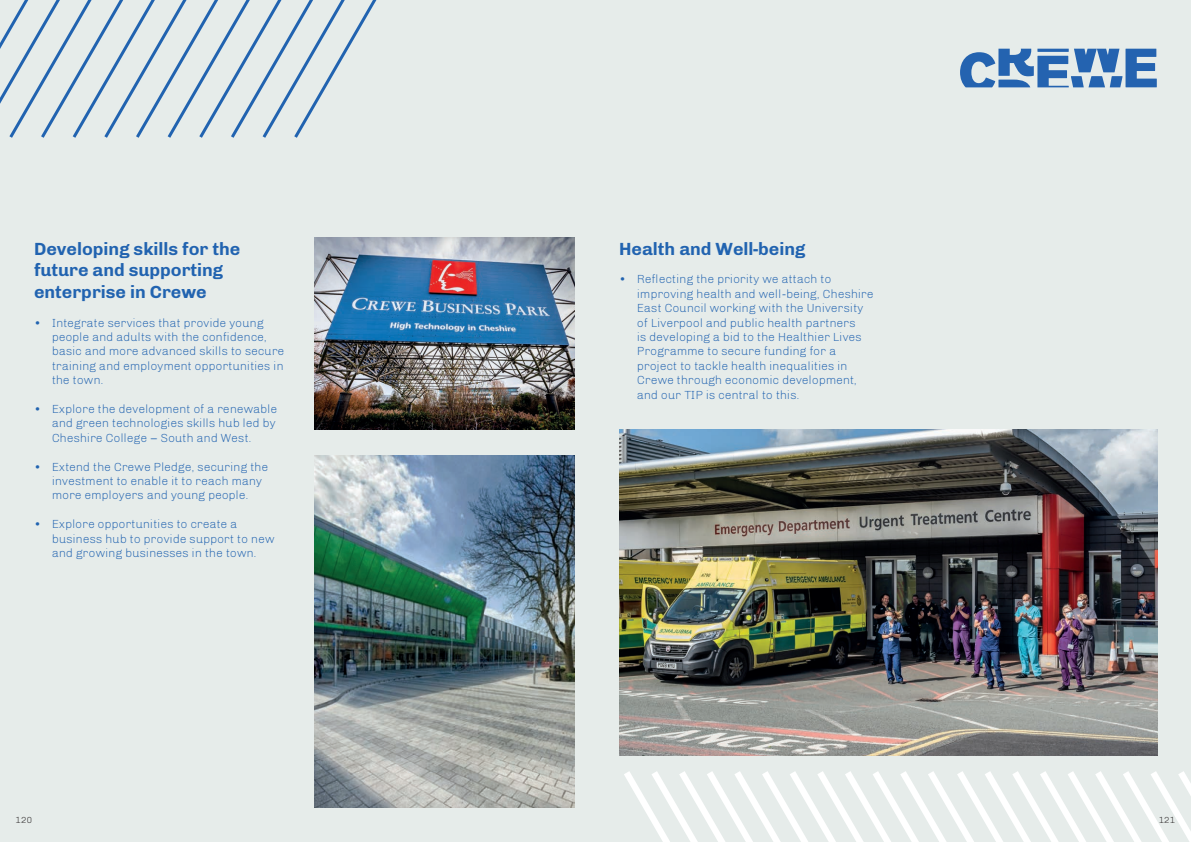
<style>
.page{position:relative;width:1191px;height:842px;background:#fff}
.page>*{position:absolute;margin:0;border:0;box-sizing:border-box;transform-origin:0 0}
.t1{font:700 18px/21.6px "Chivo";color:#2163b0}
.t2{font:300 12px/14.4px "Chivo";color:#2163b0}
.t3{font:300 9px "Chivo";color:#231f20}
</style>
<div class="page">
<div style="left:595px;top:0;width:596px;height:842px;background:#e6ecea"></div>
<div style="left:0;top:0;width:595px;height:842px;background:#e6ecea"></div>
<svg style="left:0;top:0;width:376px;height:138px"></svg>
<img style="left:315px;top:455px;width:259px;height:353px">
<img style="left:619px;top:430px;width:538px;height:325px">
<img style="left:315px;top:237px;width:259px;height:193px">
<svg style="left:960px;top:49px;width:196px;height:38px"></svg>
<svg style="left:624px;top:771px;width:567px;height:71px"></svg>
<h1 class="t1" style="left:34px;top:238px;width:208px">Developing skills for the future and supporting enterprise in Crewe</h1>
<p class="t2" style="left:52px;top:315px;width:234px;text-indent:-18px">• Integrate services that provide young people and adults with the confidence, basic and more advanced skills to secure training and employment opportunities in the town.</p>
<p class="t2" style="left:52px;top:402px;width:227px;text-indent:-18px">• Explore the development of a renewable and green technologies skills hub led by<br>Cheshire College – South and West.</p>
<p class="t2" style="left:52px;top:459px;width:218px;text-indent:-18px">• Extend the Crewe Pledge, securing the investment to enable it to reach many more employers and young people.</p>
<p class="t2" style="left:52px;top:517px;width:224px;text-indent:-18px">• Explore opportunities to create a business hub to provide support to new and growing businesses in the town.</p>
<h1 class="t1" style="left:619px;top:238px;width:188px">Health and Well-being</h1>
<p class="t2" style="left:637px;top:272px;width:238px;text-indent:-18px">• Reflecting the priority we attach to improving health and well-being, Cheshire East Council working with the University of Liverpool and public health partners<br>is developing a bid to the Healthier Lives Programme to secure funding for a project to tackle health inequalities in Crewe through economic development, and our TIP is central to this.</p>
<p class="t3" style="left:16px;top:814px;width:18px">120</p>
<p class="t3" style="left:1158px;top:814px;width:18px">121</p>
</div>
